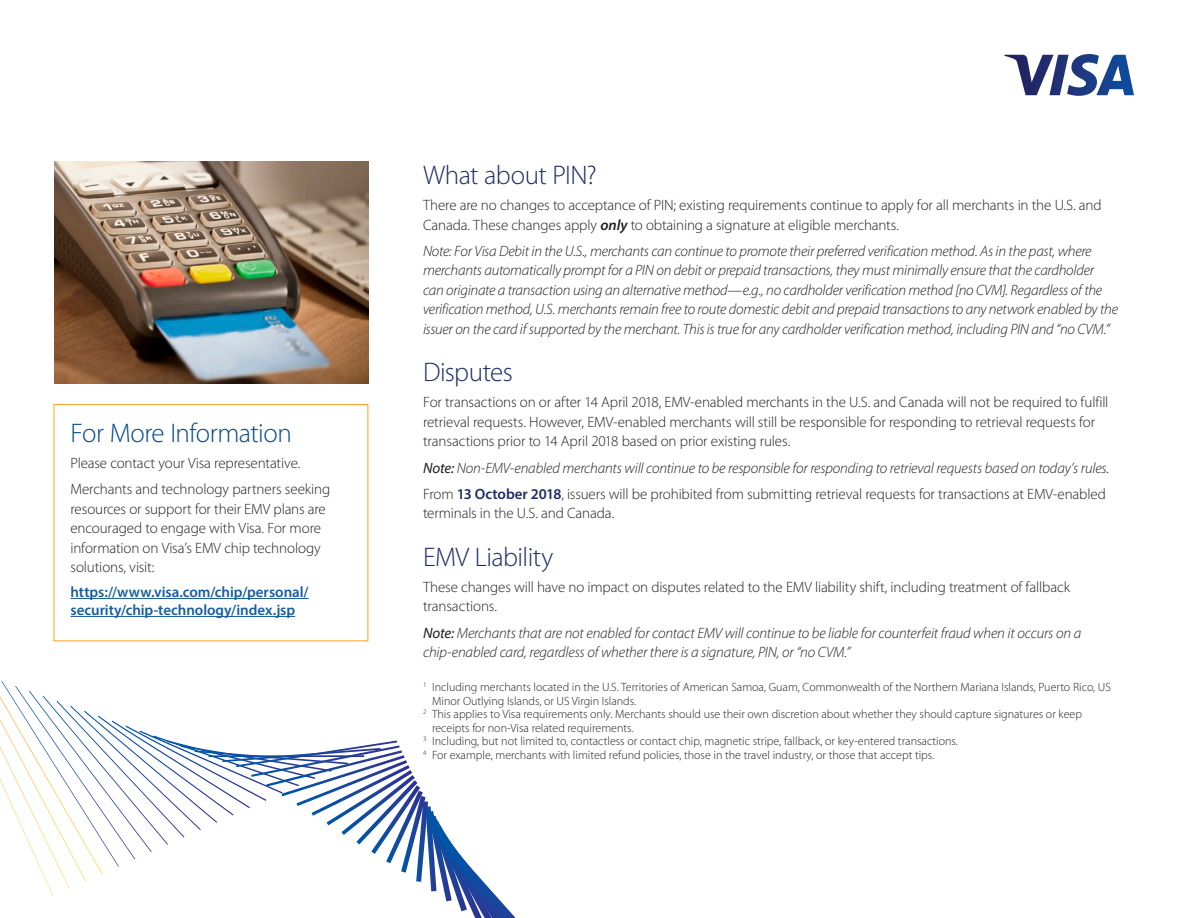
<style>
.page{position:relative;width:1188px;height:918px;background:#fff}
.page>*{position:absolute;margin:0;border:0;box-sizing:border-box;transform-origin:0 0}
.Subhead_14_SB{font:300 27px "Myriad Pro";letter-spacing:-.02em;color:#202c64}
.Subhead_14_SB-2{font:300 27px "Myriad Pro";letter-spacing:-.02em;color:#014990}
.Subhead_14_SB-3{font:300 15px/19.5px "Myriad Pro";letter-spacing:-.01em;color:#231f20}
.Subhead_14_SB-4{font:italic 300 15px/19.5px "Myriad Pro";letter-spacing:-.015em;color:#231f20}
.Subhead_14_SB-5{font:600 15px/18px "Myriad Pro";letter-spacing:-.005em;color:#175d9e}
.t1{font:300 12px/13.5px "Myriad Pro";color:#231f20}
.s1{font-weight:600;font-style:italic}
.s2{font-weight:400}
.s3{font-weight:600;color:#202c64}
</style>
<div class="page">
<svg style="left:1004px;top:54px;width:130px;height:42px"></svg>
<svg style="left:0;top:681px;width:516px;height:237px"></svg>
<hr style="left:70px;top:598px;width:239px;height:1px;background:#175d9e">
<hr style="left:70px;top:616px;width:225px;height:1px;background:#175d9e">
<img style="left:54px;top:162px;width:314px;height:221px">
<p class="Subhead_14_SB-2" style="left:70px;top:416px;width:223px">For More Information</p>
<p class="Subhead_14_SB-3" style="left:70px;top:453px;width:231px">Please contact your Visa representative.</p>
<p class="Subhead_14_SB-3" style="left:70px;top:479px;width:261px">Merchants and technology partners seeking resources or support for their EMV plans are encouraged to engage with Visa. For more information on Visa’s EMV chip technology solutions, visit:</p>
<p class="Subhead_14_SB-5" style="left:70px;top:583px;width:240px">https://www.visa.com/chip/personal/ security/chip-technology/index.jsp</p>
<p class="Subhead_14_SB" style="left:423px;top:159px;width:175px">What about PIN?</p>
<p class="Subhead_14_SB-3" style="left:423px;top:195px;width:680px">There are no changes to acceptance of PIN; existing requirements continue to apply for all merchants in the U.S. and<br>Canada. These changes apply <span class="s1">only</span> to obtaining a signature at eligible merchants.</p>
<p class="Subhead_14_SB-4" style="left:423px;top:241px;width:697px">Note: For Visa Debit in the U.S., merchants can continue to promote their preferred verification method. As in the past, where merchants automatically prompt for a PIN on debit or prepaid transactions, they must minimally ensure that the cardholder can originate a transaction using an alternative method—e.g., no cardholder verification method [no CVM]. Regardless of the verification method, U.S. merchants remain free to route domestic debit and prepaid transactions to any network enabled by the issuer on the card if supported by the merchant. This is true for any cardholder verification method, including PIN and “no CVM.”</p>
<p class="Subhead_14_SB" style="left:423px;top:356px;width:91px">Disputes</p>
<p class="Subhead_14_SB-3" style="left:423px;top:392px;width:687px">For transactions on or after 14 April 2018, EMV-enabled merchants in the U.S. and Canada will not be required to fulfill retrieval requests. However, EMV-enabled merchants will still be responsible for responding to retrieval requests for transactions prior to 14 April 2018 based on prior existing rules.</p>
<p class="Subhead_14_SB-4" style="left:423px;top:458px;width:688px"><span class="s2">Note:</span> Non-EMV-enabled merchants will continue to be responsible for responding to retrieval requests based on today’s rules.</p>
<p class="Subhead_14_SB-3" style="left:423px;top:484px;width:685px">From <span class="s3">13 October 2018</span>, issuers will be prohibited from submitting retrieval requests for transactions at EMV-enabled terminals in the U.S. and Canada.</p>
<p class="Subhead_14_SB" style="left:423px;top:540px;width:132px">EMV Liability</p>
<p class="Subhead_14_SB-3" style="left:423px;top:577px;width:649px">These changes will have no impact on disputes related to the EMV liability shift, including treatment of fallback transactions.</p>
<p class="Subhead_14_SB-4" style="left:423px;top:623px;width:660px"><span class="s2">Note:</span> Merchants that are not enabled for contact EMV will continue to be liable for counterfeit fraud when it occurs on a chip-enabled card, regardless of whether there is a signature, PIN, or “no CVM.”</p>
<p class="t1" style="left:432px;top:680px;width:681px;text-indent:-9px"><sup>1</sup> Including merchants located in the U.S. Territories of American Samoa, Guam, Commonwealth of the Northern Mariana Islands, Puerto Rico, US<br>Minor Outlying Islands, or US Virgin Islands.</p>
<p class="t1" style="left:432px;top:707px;width:652px;text-indent:-9px"><sup>2</sup> This applies to Visa requirements only. Merchants should use their own discretion about whether they should capture signatures or keep receipts for non-Visa related requirements.</p>
<p class="t1" style="left:423px;top:734px;width:536px"><sup>3</sup> Including, but not limited to, contactless or contact chip, magnetic stripe, fallback, or key-entered transactions.</p>
<p class="t1" style="left:423px;top:748px;width:513px"><sup>4</sup> For example, merchants with limited refund policies, those in the travel industry, or those that accept tips.</p>
</div>
